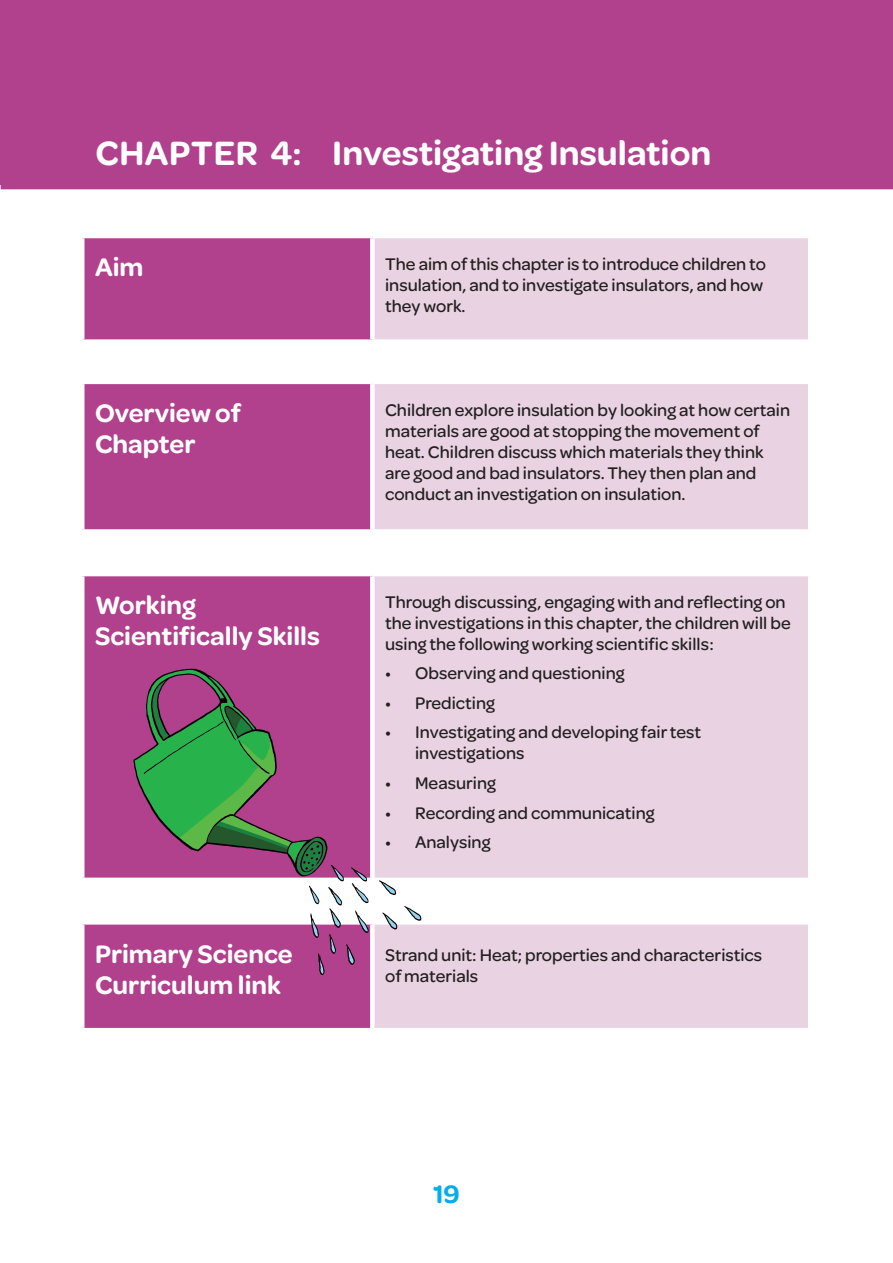
<style>
.page{position:relative;width:893px;height:1263px;background:#fff}
.page>*{position:absolute;margin:0;border:0;box-sizing:border-box;transform-origin:0 0}
.t1{font:600 36px "Omnes";color:#fff}
.t2{font:600 27px/31px "Omnes";color:#fff}
.t3{font:600 27px "Omnes";color:#00aeef}
.t4{font:500 18px/21px "Omnes";color:#231f20}
</style>
<div class="page">
<div style="left:0;top:0;width:893px;height:185px;background:#b2418d"></div>
<div style="left:85px;top:384px;width:285px;height:644px;background:#b2418d"></div>
<svg style="left:85px;top:189px;width:723px;height:150px"></svg>
<svg style="left:375px;top:238px;width:433px;height:790px;background:#ebd7e4"></svg>
<svg style="left:82px;top:529px;width:726px;height:391px;fill:#e9d3e2"></svg>
<div style="left:370px;top:238px;width:5px;height:101px;background:#fff"></div>
<div style="left:370px;top:529px;width:5px;height:43px;background:#fff"></div>
<div style="left:80px;top:576px;width:5px;height:302px;background:#fff"></div>
<div style="left:370px;top:576px;width:5px;height:302px;background:#fff"></div>
<div style="left:370px;top:878px;width:5px;height:42px;background:#fff"></div>
<hr style="left:80px;top:234px;width:292px;height:4px;background:#fff">
<hr style="left:372px;top:234px;width:440px;height:4px;background:#fff">
<div style="left:372px;top:339px;width:440px;height:5px;background:#fff"></div>
<hr style="left:372px;top:380px;width:440px;height:4px;background:#fff">
<hr style="left:80px;top:572px;width:292px;height:4px;background:#fff">
<hr style="left:372px;top:572px;width:440px;height:4px;background:#fff">
<hr style="left:80px;top:920px;width:292px;height:4px;background:#fff">
<hr style="left:372px;top:920px;width:440px;height:4px;background:#fff">
<div style="left:1px;top:174px;width:892px;height:15px;background:#b2418d"></div>
<svg style="left:379px;top:880px;width:18px;height:15px"></svg>
<svg style="left:404px;top:906px;width:18px;height:15px"></svg>
<svg style="left:382px;top:912px;width:16px;height:18px"></svg>
<svg style="left:133px;top:669px;width:236px;height:306px;background:#9c708b"></svg>
<h1 class="t1" style="left:95px;top:128px;width:617px">CHAPTER 4: Investigating Insulation</h1>
<h2 class="t2" style="left:95px;top:250px;width:50px">Aim</h2>
<p class="t4" style="left:385px;top:252px;width:382px">The aim of this chapter is to introduce children to insulation, and to investigate insulators, and how they work.</p>
<h2 class="t2" style="left:95px;top:396px;width:148px">Overview of<br>Chapter</h2>
<p class="t4" style="left:385px;top:398px;width:406px">Children explore insulation by looking at how certain materials are good at stopping the movement of heat. Children discuss which materials they think are good and bad insulators. They then plan and conduct an investigation on insulation.</p>
<h2 class="t2" style="left:95px;top:588px;width:226px">Working<br>Scientifically Skills</h2>
<p class="t4" style="left:385px;top:590px;width:407px">Through discussing, engaging with and reflecting on the investigations in this chapter, the children will be using the following working scientific skills:</p>
<p class="t4" style="left:385px;top:662px;width:241px">• Observing and questioning</p>
<p class="t4" style="left:385px;top:691px;width:111px">• Predicting</p>
<p class="t4" style="left:415px;top:721px;width:287px;text-indent:-30px">• Investigating and developing fair test investigations</p>
<p class="t4" style="left:385px;top:771px;width:112px">• Measuring</p>
<p class="t4" style="left:385px;top:801px;width:271px">• Recording and communicating</p>
<p class="t4" style="left:385px;top:830px;width:107px">• Analysing</p>
<h2 class="t2" style="left:95px;top:936px;width:199px">Primary Science<br>Curriculum link</h2>
<p class="t4" style="left:385px;top:943px;width:379px">Strand unit: Heat; properties and characteristics of materials</p>
<h2 class="t3" style="left:433px;top:1175px;width:28px">19</h2>
</div>
